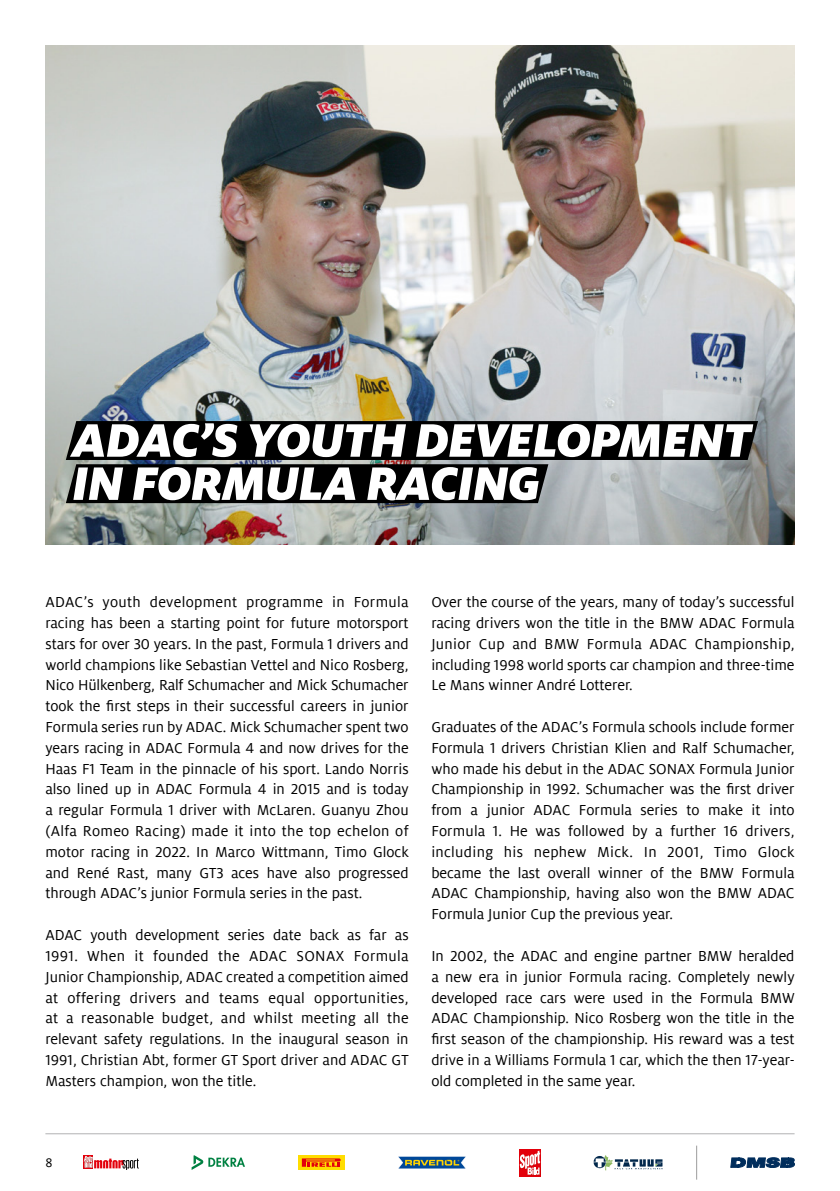
<style>
.page{position:relative;width:840px;height:1191px;background:#fff}
.page>*{position:absolute;margin:0;border:0;box-sizing:border-box;transform-origin:0 0}
.t1{font:italic 900 52px/43.2px "Milo ADAC";letter-spacing:-.02em;color:#fff}
.t2{font:16px/20.8px "Milo ADAC";color:#000;text-align:justify}
.t3{font:14px "Milo ADAC";color:#000}
</style>
<div class="page">
<hr style="left:45px;top:1133px;width:749px;height:1px;background:#b1b2b3">
<img style="left:45px;top:45px;width:749px;height:500px">
<svg style="left:66px;top:421px;width:691px;height:82px;background:#242525"></svg>
<svg style="left:730px;top:1157px;width:64px;height:10px"></svg>
<hr style="left:696px;top:1145px;width:1px;height:34px;background:#9c9c9d">
<div style="left:519px;top:1149px;width:21px;height:27px;background:#e3000b"></div>
<svg style="left:519px;top:1150px;width:21px;height:25px"></svg>
<svg style="left:398px;top:1156px;width:68px;height:13px"></svg>
<svg style="left:298px;top:1155px;width:46px;height:14px"></svg>
<svg style="left:302px;top:1158px;width:38px;height:8px"></svg>
<svg style="left:191px;top:1155px;width:54px;height:15px"></svg>
<div style="left:84px;top:1155px;width:9px;height:13px;background:#e3000b"></div>
<svg style="left:84px;top:1156px;width:55px;height:14px"></svg>
<svg style="left:593px;top:1155px;width:69px;height:15px"></svg>
<h1 class="t1" style="left:72px;top:418px;width:680px">ADAC’S YOUTH DEVELOPMENT<br>IN FORMULA RACING</h1>
<p class="t2" style="left:45px;top:592px;width:364px">ADAC’s youth development programme in Formula racing has been a starting point for future motorsport stars for over 30 years. In the past, Formula 1 drivers and world champions like Sebastian Vettel and Nico Rosberg, Nico Hülkenberg, Ralf Schumacher and Mick Schumacher took the first steps in their successful careers in junior Formula series run by ADAC. Mick Schumacher spent two years racing in ADAC Formula 4 and now drives for the Haas F1 Team in the pinnacle of his sport. Lando Norris also lined up in ADAC Formula 4 in 2015 and is today a regular Formula 1 driver with McLaren. Guanyu Zhou (Alfa Romeo Racing) made it into the top echelon of motor racing in 2022. In Marco Wittmann, Timo Glock and René Rast, many GT3 aces have also progressed through ADAC’s junior Formula series in the past.</p>
<p class="t2" style="left:45px;top:925px;width:364px">ADAC youth development series date back as far as 1991. When it founded the ADAC SONAX Formula Junior Championship, ADAC created a competition aimed at offering drivers and teams equal opportunities, at a reasonable budget, and whilst meeting all the relevant safety regulations. In the inaugural season in 1991, Christian Abt, former GT Sport driver and ADAC GT Masters champion, won the title.</p>
<p class="t2" style="left:431px;top:592px;width:364px">Over the course of the years, many of today’s successful racing drivers won the title in the BMW ADAC Formula Junior Cup and BMW Formula ADAC Championship, including 1998 world sports car champion and three-time Le Mans winner André Lotterer.</p>
<p class="t2" style="left:431px;top:717px;width:364px">Graduates of the ADAC’s Formula schools include former Formula 1 drivers Christian Klien and Ralf Schumacher, who made his debut in the ADAC SONAX Formula Junior Championship in 1992. Schumacher was the first driver from a junior ADAC Formula series to make it into Formula 1. He was followed by a further 16 drivers, including his nephew Mick. In 2001, Timo Glock became the last overall winner of the BMW Formula ADAC Championship, having also won the BMW ADAC Formula Junior Cup the previous year.</p>
<p class="t2" style="left:431px;top:945px;width:364px">In 2002, the ADAC and engine partner BMW heralded a new era in junior Formula racing. Completely newly developed race cars were used in the Formula BMW ADAC Championship. Nico Rosberg won the title in the first season of the championship. His reward was a test drive in a Williams Formula 1 car, which the then 17-year&shy;old completed in the same year.</p>
<p class="t3" style="left:45px;top:1155px;width:9px">8</p>
</div>
